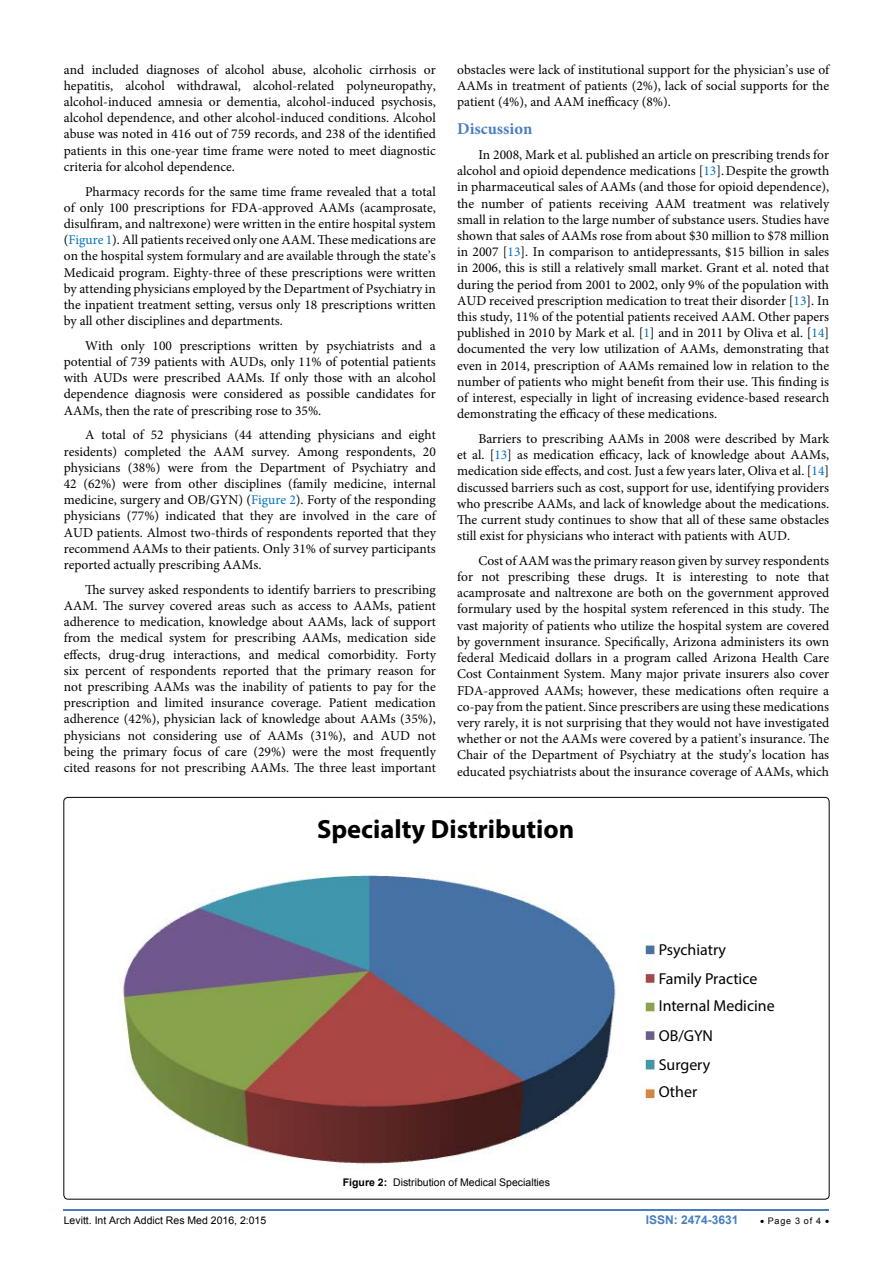
<style>
.page{position:relative;width:893px;height:1263px;background:#fff}
.page>*{position:absolute;margin:0;border:0;box-sizing:border-box;transform-origin:0 0}
.t1{font:700 26.4px "Myriad Pro";color:#000}
.t2{font:700 16.5px "Minion Pro";color:#487ec0}
.t3{font:15.9px/29.5px "Myriad Pro";color:#000}
.t4{font:13.5px/16.2px "Minion Pro";color:#000;text-align:justify}
.t5{font:700 12px "Arial";color:#487ec0}
.t6{font:10.5px "Arial";color:#000}
.t7{font:9px "Arial";letter-spacing:.08em;color:#000}
.s1{color:#0072bc}
.s2{font-weight:700}
</style>
<div class="page">
<hr style="left:64px;top:1209px;width:765px;height:2px;background:#487ec0">
<img style="left:123px;top:812px;width:541px;height:354px">
<div style="left:305px;top:815px;width:289px;height:41px;background:#fff"></div>
<div style="left:655px;top:934px;width:121px;height:166px;background:#fff"></div>
<p class="t4" style="left:64px;top:61px;width:374px">and included diagnoses of alcohol abuse, alcoholic cirrhosis or hepatitis, alcohol withdrawal, alcohol-related polyneuropathy, alcohol-induced amnesia or dementia, alcohol-induced psychosis, alcohol dependence, and other alcohol-induced conditions. Alcohol abuse was noted in 416 out of 759 records, and 238 of the identified patients in this one-year time frame were noted to meet diagnostic criteria for alcohol dependence.</p>
<p class="t4" style="left:64px;top:183px;width:374px;text-indent:21px">Pharmacy records for the same time frame revealed that a total of only 100 prescriptions for FDA-approved AAMs (acamprosate, disulfiram, and naltrexone) were written in the entire hospital system (<span class="s1">Figure 1</span>). All patients received only one AAM. These medications are on the hospital system formulary and are available through the state’s Medicaid program. Eighty-three of these prescriptions were written by attending physicians employed by the Department of Psychiatry in the inpatient treatment setting, versus only 18 prescriptions written by all other disciplines and departments.</p>
<p class="t4" style="left:64px;top:337px;width:374px;text-indent:21px">With only 100 prescriptions written by psychiatrists and a potential of 739 patients with AUDs, only 11% of potential patients with AUDs were prescribed AAMs. If only those with an alcohol dependence diagnosis were considered as possible candidates for AAMs, then the rate of prescribing rose to 35%.</p>
<p class="t4" style="left:64px;top:427px;width:374px;text-indent:21px">A total of 52 physicians (44 attending physicians and eight residents) completed the AAM survey. Among respondents, 20 physicians (38%) were from the Department of Psychiatry and 42 (62%) were from other disciplines (family medicine, internal medicine, surgery and OB/GYN) (<span class="s1">Figure 2</span>). Forty of the responding physicians (77%) indicated that they are involved in the care of AUD patients. Almost two-thirds of respondents reported that they recommend AAMs to their patients. Only 31% of survey participants reported actually prescribing AAMs.</p>
<p class="t4" style="left:64px;top:581px;width:374px;text-indent:21px">The survey asked respondents to identify barriers to prescribing AAM. The survey covered areas such as access to AAMs, patient adherence to medication, knowledge about AAMs, lack of support from the medical system for prescribing AAMs, medication side effects, drug-drug interactions, and medical comorbidity. Forty six percent of respondents reported that the primary reason for not prescribing AAMs was the inability of patients to pay for the prescription and limited insurance coverage. Patient medication adherence (42%), physician lack of knowledge about AAMs (35%), physicians not considering use of AAMs (31%), and AUD not being the primary focus of care (29%) were the most frequently cited reasons for not prescribing AAMs. The three least important</p>
<p class="t4" style="left:457px;top:61px;width:374px">obstacles were lack of institutional support for the physician’s use of AAMs in treatment of patients (2%), lack of social supports for the patient (4%), and AAM inefficacy (8%).</p>
<p class="t2" style="left:457px;top:117px;width:77px">Discussion</p>
<p class="t4" style="left:457px;top:147px;width:374px;text-indent:21px">In 2008, Mark et al. published an article on prescribing trends for alcohol and opioid dependence medications [<span class="s1">13</span>].Despite the growth in pharmaceutical sales of AAMs (and those for opioid dependence), the number of patients receiving AAM treatment was relatively small in relation to the large number of substance users. Studies have shown that sales of AAMs rose from about $30 million to $78 million in 2007 [<span class="s1">13</span>]. In comparison to antidepressants, $15 billion in sales in 2006, this is still a relatively small market. Grant et al. noted that during the period from 2001 to 2002, only 9% of the population with AUD received prescription medication to treat their disorder [<span class="s1">13</span>]. In this study, 11% of the potential patients received AAM. Other papers published in 2010 by Mark et al. [<span class="s1">1</span>] and in 2011 by Oliva et al. [<span class="s1">14</span>] documented the very low utilization of AAMs, demonstrating that even in 2014, prescription of AAMs remained low in relation to the number of patients who might benefit from their use. This finding is of interest, especially in light of increasing evidence-based research demonstrating the efficacy of these medications.</p>
<p class="t4" style="left:457px;top:431px;width:374px;text-indent:21px">Barriers to prescribing AAMs in 2008 were described by Mark et al. [<span class="s1">13</span>] as medication efficacy, lack of knowledge about AAMs, medication side effects, and cost. Just a few years later, Oliva et al. [<span class="s1">14</span>] discussed barriers such as cost, support for use, identifying providers who prescribe AAMs, and lack of knowledge about the medications.<br>The current study continues to show that all of these same obstacles still exist for physicians who interact with patients with AUD.</p>
<p class="t4" style="left:457px;top:552px;width:374px;text-indent:21px">Cost of AAM was the primary reason given by survey respondents for not prescribing these drugs. It is interesting to note that acamprosate and naltrexone are both on the government approved formulary used by the hospital system referenced in this study. The vast majority of patients who utilize the hospital system are covered by government insurance. Specifically, Arizona administers its own federal Medicaid dollars in a program called Arizona Health Care Cost Containment System. Many major private insurers also cover FDA-approved AAMs; however, these medications often require a co-pay from the patient. Since prescribers are using these medications very rarely, it is not surprising that they would not have investigated whether or not the AAMs were covered by a patient’s insurance. The Chair of the Department of Psychiatry at the study’s location has educated psychiatrists about the insurance coverage of AAMs, which</p>
<h1 class="t1" style="left:317px;top:812px;width:259px">Specialty Distribution</h1>
<p class="t6" style="left:343px;top:1175px;width:209px"><span class="s2">Figure 2:</span> Distribution of Medical Specialties</p>
<p class="t3" style="left:659px;top:934px;width:100px">Psychiatry<br>Family Practice</p>
<p class="t3" style="left:659px;top:991px;width:117px">Internal Medicine<br>OB/GYN<br>Surgery</p>
<p class="t3" style="left:659px;top:1077px;width:40px">Other</p>
<p class="t6" style="left:64px;top:1213px;width:204px">Levitt. Int Arch Addict Res Med 2016, 2:015</p>
<p class="t5" style="left:646px;top:1211px;width:94px">ISSN: 2474-3631</p>
<p class="t7" style="left:760px;top:1214px;width:71px">• Page 3 of 4 •</p>
</div>
